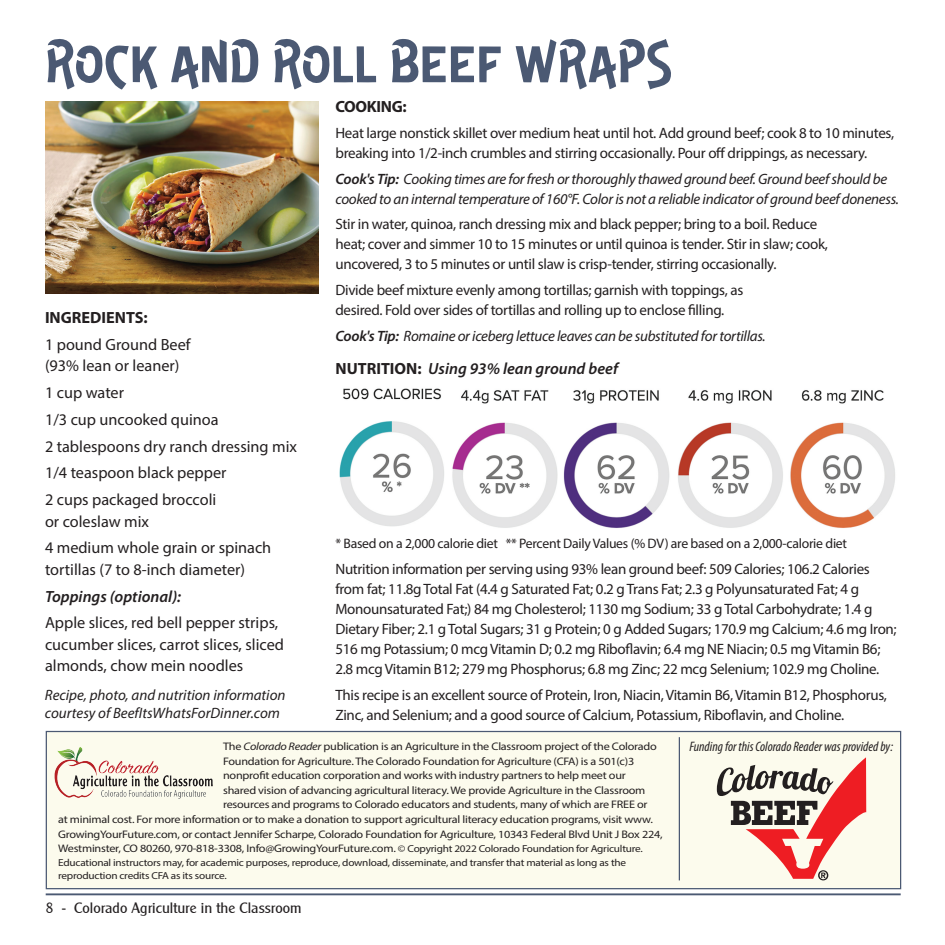
<style>
.page{position:relative;width:945px;height:945px;background:#fff}
.page>*{position:absolute;margin:0;border:0;box-sizing:border-box;transform-origin:0 0}
.t1{font:51.25px "De Little Chromatic";color:#4b5973}
.t2{font:16.25px/21.2px "Myriad Pro";color:#231f20}
.t3{font:italic 600 16.25px "Myriad Pro";color:#231f20}
.t4{font:700 16.25px "Myriad Pro";color:#231f20}
.t5{font:700 16.25px "Myriad Pro";letter-spacing:-.02em;color:#231f20}
.t6{font:15px/20px "Myriad Pro";letter-spacing:-.02em;color:#231f20}
.t7{font:italic 15px/20px "Myriad Pro";letter-spacing:-.02em;color:#231f20}
.t8{font:italic 15px/18px "Myriad Pro";color:#231f20}
.t9{font:15px "Clearly Gothic";color:#231f20}
.t10{font:13.75px "Myriad Pro";letter-spacing:-.02em;color:#231f20}
.t11{font:italic condensed 13.75px "Myriad Pro";color:#231f20}
.t12{font:11px "Myriad Pro";letter-spacing:-.02em;color:#231f20;scale:1.11 1}
.t13{font:10.12px/13.5px "Myriad Pro";letter-spacing:-.02em;color:#231f20;scale:1.11 1}
.s1{font-weight:600}
.s2{font-weight:700;font-style:normal}
.s3{font-style:italic}
.s4{font-size:10.12px}
</style>
<div class="page">
<hr style="left:46px;top:893px;width:855px;height:2px;background:#4b5973">
<div style="left:46px;top:731px;width:855px;height:158px;background:#fcfbed;border:1px solid #4b5973"></div>
<img style="left:54px;top:747px;width:159px;height:52px">
<hr style="left:679px;top:737px;width:1px;height:143px;background:#4b5973">
<svg style="left:717px;top:757px;width:149px;height:123px"></svg>
<img style="left:339px;top:388px;width:556px;height:140px">
<img style="left:45px;top:102px;width:274px;height:191px">
<p class="t1" style="left:45px;top:39px;width:629px">Rock and Roll Beef Wraps</p>
<p class="t4" style="left:45px;top:307px;width:104px">INGREDIENTS:</p>
<p class="t2" style="left:45px;top:333px;width:147px">1 pound Ground Beef (93% lean or leaner)</p>
<p class="t2" style="left:45px;top:382px;width:81px">1 cup water</p>
<p class="t2" style="left:45px;top:408px;width:175px">1/3 cup uncooked quinoa</p>
<p class="t2" style="left:45px;top:435px;width:254px">2 tablespoons dry ranch dressing mix</p>
<p class="t2" style="left:45px;top:462px;width:183px">1/4 teaspoon black pepper</p>
<p class="t2" style="left:45px;top:489px;width:173px">2 cups packaged broccoli or coleslaw mix</p>
<p class="t2" style="left:45px;top:537px;width:228px">4 medium whole grain or spinach tortillas (7 to 8-inch diameter)</p>
<p class="t3" style="left:45px;top:586px;width:138px">Toppings (optional):</p>
<p class="t2" style="left:45px;top:612px;width:241px">Apple slices, red bell pepper strips, cucumber slices, carrot slices, sliced almonds, chow mein noodles</p>
<p class="t8" style="left:45px;top:685px;width:242px">Recipe, photo, and nutrition information courtesy of BeefItsWhatsForDinner.com</p>
<p class="t5" style="left:335px;top:96px;width:73px">COOKING:</p>
<p class="t6" style="left:335px;top:123px;width:560px">Heat large nonstick skillet over medium heat until hot. Add ground beef; cook 8 to 10 minutes, breaking into 1/2-inch crumbles and stirring occasionally. Pour off drippings, as necessary.</p>
<p class="t7" style="left:335px;top:168px;width:565px"><span class="s1">Cook's Tip:</span> Cooking times are for fresh or thoroughly thawed ground beef. Ground beef should be cooked to an internal temperature of 160°F. Color is not a reliable indicator of ground beef doneness.</p>
<p class="t6" style="left:335px;top:214px;width:494px">Stir in water, quinoa, ranch dressing mix and black pepper; bring to a boil. Reduce heat; cover and simmer 10 to 15 minutes or until quinoa is tender. Stir in slaw; cook, uncovered, 3 to 5 minutes or until slaw is crisp-tender, stirring occasionally.</p>
<p class="t6" style="left:335px;top:280px;width:409px">Divide beef mixture evenly among tortillas; garnish with toppings, as desired. Fold over sides of tortillas and rolling up to enclose filling.</p>
<p class="t7" style="left:335px;top:325px;width:432px"><span class="s1">Cook's Tip:</span> Romaine or iceberg lettuce leaves can be substituted for tortillas.</p>
<p class="t3" style="left:336px;top:358px;width:284px"><span class="s2">NUTRITION:</span> Using 93% lean ground beef</p>
<p class="t10" style="left:335px;top:535px;width:513px">* Based on a 2,000 calorie diet ** Percent Daily Values (% DV) are based on a 2,000-calorie diet</p>
<p class="t6" style="left:335px;top:559px;width:563px">Nutrition information per serving using 93% lean ground beef: 509 Calories; 106.2 Calories from fat; 11.8g Total Fat (4.4 g Saturated Fat; 0.2 g Trans Fat; 2.3 g Polyunsaturated Fat; 4 g Monounsaturated Fat;) 84 mg Cholesterol; 1130 mg Sodium; 33 g Total Carbohydrate; 1.4 g Dietary Fiber; 2.1 g Total Sugars; 31 g Protein; 0 g Added Sugars; 170.9 mg Calcium; 4.6 mg Iron; 516 mg Potassium; 0 mcg Vitamin D; 0.2 mg Riboflavin; 6.4 mg NE Niacin; 0.5 mg Vitamin B6; 2.8 mcg Vitamin B12; 279 mg Phosphorus; 6.8 mg Zinc; 22 mcg Selenium; 102.9 mg Choline.</p>
<p class="t6" style="left:335px;top:684px;width:553px">This recipe is an excellent source of Protein, Iron, Niacin, Vitamin B6, Vitamin B12, Phosphorus,<br>Zinc, and Selenium; and a good source of Calcium, Potassium, Riboflavin, and Choline.</p>
<p class="t12" style="left:223px;top:739px;width:392px">The <span class="s3">Colorado Reader</span> publication is an Agriculture in the Classroom project of the Colorado</p>
<p class="t12" style="left:223px;top:754px;width:372px">Foundation for Agriculture. The Colorado Foundation for Agriculture (CFA) is a 501(c)3</p>
<p class="t12" style="left:223px;top:769px;width:364px">nonprofit education corporation and works with industry partners to help meet our</p>
<p class="t12" style="left:223px;top:783px;width:382px">shared vision of advancing agricultural literacy. We provide Agriculture in the Classroom</p>
<p class="t12" style="left:223px;top:798px;width:384px">resources and programs to Colorado educators and students, many of which are FREE or</p>
<p class="t12" style="left:58px;top:813px;width:537px">at minimal cost. For more information or to make a donation to support agricultural literacy education programs, visit www.</p>
<p class="t12" style="left:58px;top:827px;width:546px">GrowingYourFuture.com, or contact Jennifer Scharpe, Colorado Foundation for Agriculture, 10343 Federal Blvd Unit J Box 224,</p>
<p class="t12" style="left:58px;top:842px;width:528px">Westminster, CO 80260, 970-818-3308, Info@GrowingYourFuture.com. <span class="s4">© Copyright 2022 Colorado Foundation for Agriculture.</span></p>
<p class="t13" style="left:58px;top:855px;width:513px">Educational instructors may, for academic purposes, reproduce, download, disseminate, and transfer that material as long as the reproduction credits CFA as its source.</p>
<p class="t9" style="left:46px;top:899px;width:257px">8 - Colorado Agriculture in the Classroom</p>
<p class="t11" style="left:689px;top:738px;width:205px">Funding for this Colorado Reader was provided by:</p>
</div>
